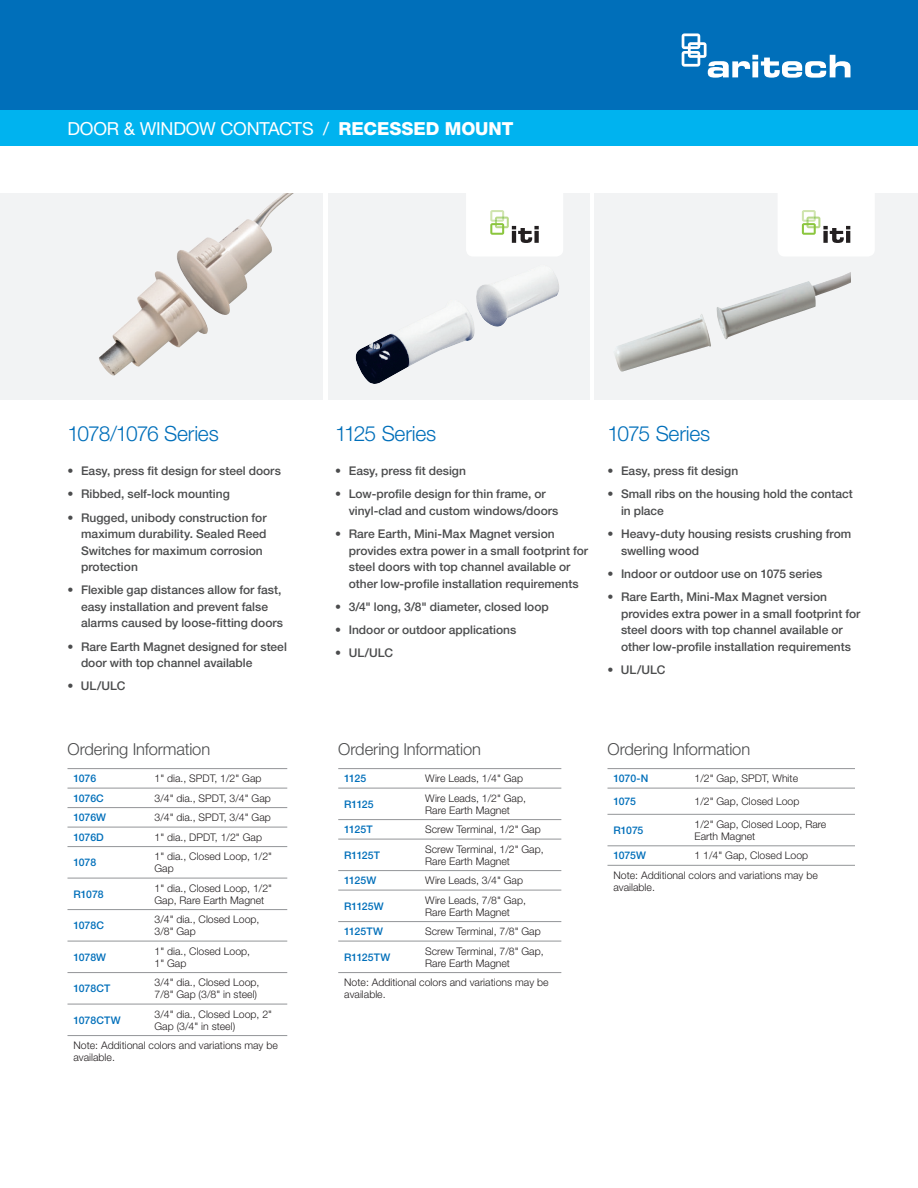
<style>
.page{position:relative;width:918px;height:1188px;background:#fff}
.page>*{position:absolute;margin:0;border:0;box-sizing:border-box;transform-origin:0 0}
.t1{font:300 21px "Helvetica Neue LT Std";letter-spacing:-.015em;color:#006fba}
.t2{font:300 21px "Helvetica Neue LT Std";letter-spacing:-.05em;color:#006fba}
.t3{font:18px "Helvetica Neue LT Std";letter-spacing:-.01em;color:#fff}
.t4{font:300 16.5px "Helvetica Neue LT Std";letter-spacing:-.01em;color:#4b4c4d}
.t5{font:500 12px/16.5px "Helvetica Neue LT Std";color:#4b4c4d}
.t6{font:300 10.5px/12px "Helvetica Neue LT Std";color:#231f20}
.t7{font:500 10.5px "Helvetica Neue LT Std";letter-spacing:-.005em;color:#006fba}
.s1{font-weight:800}
</style>
<div class="page">
<div style="left:0;top:103px;width:918px;height:43px;background:#00b3ef"></div>
<div style="left:328px;top:193px;width:261px;height:206px;background:#f2f3f4"></div>
<div style="left:0;top:193px;width:322px;height:206px;background:#f2f3f4"></div>
<div style="left:594px;top:193px;width:324px;height:206px;background:#f2f3f4"></div>
<div style="left:0;top:0;width:918px;height:110px;background:#006fba"></div>
<hr style="left:68px;top:768px;width:219px;height:1px;background:#939598">
<hr style="left:68px;top:878px;width:219px;height:1px;background:#939598">
<hr style="left:68px;top:909px;width:219px;height:1px;background:#939598">
<hr style="left:68px;top:941px;width:219px;height:1px;background:#939598">
<hr style="left:68px;top:972px;width:219px;height:1px;background:#939598">
<hr style="left:68px;top:1004px;width:219px;height:1px;background:#939598">
<hr style="left:68px;top:1035px;width:219px;height:1px;background:#939598">
<hr style="left:68px;top:788px;width:219px;height:1px;background:#939598">
<hr style="left:68px;top:807px;width:219px;height:1px;background:#939598">
<hr style="left:68px;top:827px;width:219px;height:1px;background:#939598">
<hr style="left:68px;top:846px;width:219px;height:1px;background:#939598">
<hr style="left:338px;top:768px;width:223px;height:1px;background:#939598">
<hr style="left:338px;top:870px;width:223px;height:1px;background:#939598">
<hr style="left:338px;top:890px;width:223px;height:1px;background:#939598">
<hr style="left:338px;top:921px;width:223px;height:1px;background:#939598">
<hr style="left:338px;top:941px;width:223px;height:1px;background:#939598">
<hr style="left:338px;top:972px;width:223px;height:1px;background:#939598">
<hr style="left:338px;top:788px;width:223px;height:1px;background:#939598">
<hr style="left:338px;top:839px;width:223px;height:1px;background:#939598">
<hr style="left:338px;top:819px;width:223px;height:1px;background:#939598">
<hr style="left:608px;top:768px;width:247px;height:1px;background:#939598">
<hr style="left:608px;top:865px;width:247px;height:1px;background:#939598">
<hr style="left:608px;top:788px;width:247px;height:1px;background:#939598">
<hr style="left:608px;top:814px;width:247px;height:1px;background:#939598">
<hr style="left:608px;top:845px;width:247px;height:1px;background:#939598">
<img style="left:355px;top:275px;width:204px;height:109px">
<img style="left:99px;top:193px;width:195px;height:183px">
<img style="left:615px;top:272px;width:235px;height:100px">
<svg style="left:682px;top:33px;width:168px;height:45px"></svg>
<div style="left:778px;top:178px;width:97px;height:79px;background:#fff;border-radius:7px"></div>
<svg style="left:802px;top:210px;width:48px;height:33px"></svg>
<div style="left:466px;top:178px;width:97px;height:79px;background:#fff;border-radius:7px"></div>
<svg style="left:490px;top:210px;width:49px;height:33px"></svg>
<h2 class="t3" style="left:68px;top:122px;width:447px">DOOR &amp; WINDOW CONTACTS / <span class="s1">RECESSED MOUNT</span></h2>
<h1 class="t2" style="left:68px;top:426px;width:153px">1078/1076 Series</h1>
<p class="t5" style="left:68px;top:464px;width:215px">• Easy, press fit design for steel doors</p>
<p class="t5" style="left:68px;top:487px;width:164px">• Ribbed, self-lock mounting</p>
<p class="t5" style="left:81px;top:510px;width:187px;text-indent:-14px">• Rugged, unibody construction for maximum durability. Sealed Reed<br>Switches for maximum corrosion protection</p>
<p class="t5" style="left:81px;top:583px;width:204px;text-indent:-14px">• Flexible gap distances allow for fast, easy installation and prevent false alarms caused by loose-fitting doors</p>
<p class="t5" style="left:81px;top:639px;width:207px;text-indent:-14px">• Rare Earth Magnet designed for steel door with top channel available</p>
<p class="t5" style="left:68px;top:679px;width:59px">• UL/ULC</p>
<h3 class="t4" style="left:68px;top:744px;width:144px">Ordering Information</h3>
<p class="t7" style="left:74px;top:775px;width:24px">1076</p>
<p class="t6" style="left:154px;top:773px;width:108px">1" dia., SPDT, 1/2" Gap</p>
<p class="t7" style="left:74px;top:794px;width:32px">1076C</p>
<p class="t6" style="left:154px;top:793px;width:118px">3/4" dia., SPDT, 3/4" Gap</p>
<p class="t7" style="left:74px;top:814px;width:34px">1076W</p>
<p class="t6" style="left:154px;top:812px;width:118px">3/4" dia., SPDT, 3/4" Gap</p>
<p class="t7" style="left:74px;top:833px;width:32px">1076D</p>
<p class="t6" style="left:154px;top:832px;width:109px">1" dia., DPDT, 1/2" Gap</p>
<p class="t7" style="left:74px;top:859px;width:24px">1078</p>
<p class="t6" style="left:154px;top:851px;width:119px">1" dia., Closed Loop, 1/2"<br>Gap</p>
<p class="t7" style="left:74px;top:890px;width:32px">R1078</p>
<p class="t6" style="left:154px;top:883px;width:119px">1" dia., Closed Loop, 1/2"<br>Gap, Rare Earth Magnet</p>
<p class="t7" style="left:74px;top:922px;width:32px">1078C</p>
<p class="t6" style="left:154px;top:914px;width:107px">3/4" dia., Closed Loop,<br>3/8" Gap</p>
<p class="t7" style="left:74px;top:953px;width:34px">1078W</p>
<p class="t6" style="left:154px;top:946px;width:97px">1" dia., Closed Loop,<br>1" Gap</p>
<p class="t7" style="left:74px;top:985px;width:38px">1078CT</p>
<p class="t6" style="left:154px;top:977px;width:107px">3/4" dia., Closed Loop,<br>7/8" Gap (3/8" in steel)</p>
<p class="t7" style="left:74px;top:1016px;width:49px">1078CTW</p>
<p class="t6" style="left:154px;top:1009px;width:119px">3/4" dia., Closed Loop, 2"<br>Gap (3/4" in steel)</p>
<p class="t6" style="left:73px;top:1040px;width:206px">Note: Additional colors and variations may be available.</p>
<h1 class="t1" style="left:335px;top:426px;width:103px">1125 Series</h1>
<p class="t5" style="left:335px;top:464px;width:132px">• Easy, press fit design</p>
<p class="t5" style="left:349px;top:487px;width:211px;text-indent:-14px">• Low-profile design for thin frame, or vinyl-clad and custom windows/doors</p>
<p class="t5" style="left:349px;top:527px;width:241px;text-indent:-14px">• Rare Earth, Mini-Max Magnet version provides extra power in a small footprint for steel doors with top channel available or other low-profile installation requirements</p>
<p class="t5" style="left:335px;top:599px;width:215px">• 3/4" long, 3/8" diameter, closed loop</p>
<p class="t5" style="left:335px;top:623px;width:183px">• Indoor or outdoor applications</p>
<p class="t5" style="left:335px;top:646px;width:59px">• UL/ULC</p>
<h1 class="t1" style="left:608px;top:426px;width:104px">1075 Series</h1>
<p class="t5" style="left:608px;top:464px;width:132px">• Easy, press fit design</p>
<p class="t5" style="left:621px;top:487px;width:233px;text-indent:-14px">• Small ribs on the housing hold the contact in place</p>
<p class="t5" style="left:621px;top:527px;width:232px;text-indent:-14px">• Heavy-duty housing resists crushing from swelling wood</p>
<p class="t5" style="left:608px;top:566px;width:216px">• Indoor or outdoor use on 1075 series</p>
<p class="t5" style="left:621px;top:590px;width:241px;text-indent:-14px">• Rare Earth, Mini-Max Magnet version provides extra power in a small footprint for steel doors with top channel available or other low-profile installation requirements</p>
<p class="t5" style="left:608px;top:662px;width:59px">• UL/ULC</p>
<h3 class="t4" style="left:338px;top:744px;width:144px">Ordering Information</h3>
<p class="t7" style="left:344px;top:775px;width:24px">1125</p>
<p class="t6" style="left:425px;top:773px;width:99px">Wire Leads, 1/4" Gap</p>
<p class="t7" style="left:344px;top:800px;width:31px">R1125</p>
<p class="t6" style="left:425px;top:793px;width:102px">Wire Leads, 1/2" Gap,<br>Rare Earth Magnet</p>
<p class="t7" style="left:344px;top:826px;width:30px">1125T</p>
<p class="t6" style="left:425px;top:824px;width:117px">Screw Terminal, 1/2" Gap</p>
<p class="t7" style="left:344px;top:851px;width:37px">R1125T</p>
<p class="t6" style="left:425px;top:844px;width:120px">Screw Terminal, 1/2" Gap,<br>Rare Earth Magnet</p>
<p class="t7" style="left:344px;top:877px;width:34px">1125W</p>
<p class="t6" style="left:425px;top:875px;width:99px">Wire Leads, 3/4" Gap</p>
<p class="t7" style="left:344px;top:902px;width:41px">R1125W</p>
<p class="t6" style="left:425px;top:895px;width:102px">Wire Leads, 7/8" Gap,<br>Rare Earth Magnet</p>
<p class="t7" style="left:344px;top:928px;width:40px">1125TW</p>
<p class="t6" style="left:425px;top:926px;width:117px">Screw Terminal, 7/8" Gap</p>
<p class="t7" style="left:344px;top:953px;width:48px">R1125TW</p>
<p class="t6" style="left:425px;top:946px;width:120px">Screw Terminal, 7/8" Gap,<br>Rare Earth Magnet</p>
<p class="t6" style="left:344px;top:977px;width:206px">Note: Additional colors and variations may be available.</p>
<h3 class="t4" style="left:608px;top:744px;width:144px">Ordering Information</h3>
<p class="t7" style="left:614px;top:775px;width:36px">1070-N</p>
<p class="t6" style="left:694px;top:773px;width:105px">1/2" Gap, SPDT, White</p>
<p class="t7" style="left:614px;top:797px;width:24px">1075</p>
<p class="t6" style="left:694px;top:796px;width:107px">1/2" Gap, Closed Loop</p>
<p class="t7" style="left:614px;top:826px;width:31px">R1075</p>
<p class="t6" style="left:694px;top:819px;width:133px">1/2" Gap, Closed Loop, Rare<br>Earth Magnet</p>
<p class="t7" style="left:614px;top:852px;width:34px">1075W</p>
<p class="t6" style="left:613px;top:847px;width:206px;line-height:19.5px;text-indent:81px">1 1/4" Gap, Closed Loop<br>Note: Additional colors and variations may be</p>
<p class="t6" style="left:613px;top:882px;width:43px">available.</p>
</div>
